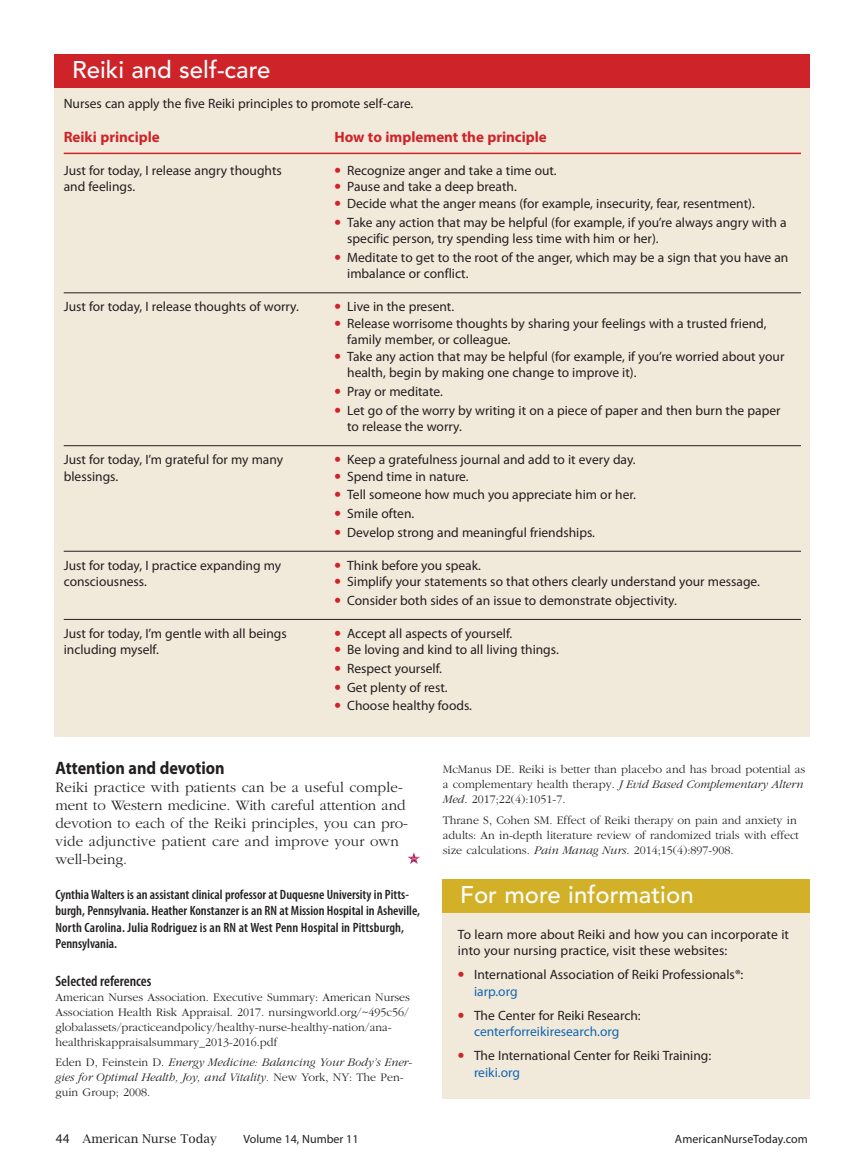
<style>
.page{position:relative;width:864px;height:1175px;background:#fff}
.page>*{position:absolute;margin:0;border:0;box-sizing:border-box;transform-origin:0 0}
.t1{font:500 24px "Avenir";color:#fff}
.t2{font:700 18px "Myriad Pro";color:#231f20;scale:.9 1}
.t3{font:300 15px/18px "Garamond";color:#231f20}
.t4{font:700 15px "Myriad Pro";color:#cf232a}
.t5{font:600 condensed 15px "Myriad Pro";color:#231f20}
.t6{font:13.5px/16.5px "Myriad Pro";color:#231f20}
.t7{font:600 condensed 13.5px/16.5px "Myriad Pro";color:#231f20}
.t8{font:300 12px/15px "Garamond";color:#231f20}
.t9{font:italic 300 12px/15px "Garamond";color:#231f20}
.t10{font:12px "Myriad Pro";letter-spacing:.005em;color:#231f20}
.t11{font:12px "Lucida Bright";color:#231f20}
.s1{font-weight:900;font-size:18px;color:#cf232a}
.s2{font-style:normal}
.s3{font-style:italic}
.s4{color:#1267b3}
.s5{font-family:"Lucida Grande"}
</style>
<div class="page">
<svg style="left:408px;top:852px;width:12px;height:12px"></svg>
<div style="left:443px;top:913px;width:367px;height:186px;background:#f1e9da"></div>
<div style="left:443px;top:879px;width:367px;height:33px;background:#d2b129"></div>
<div style="left:55px;top:88px;width:755px;height:648px;background:#f1e9da"></div>
<hr style="left:64px;top:153px;width:737px;height:1px;background:#cf232a">
<hr style="left:64px;top:292px;width:737px;height:1px;background:#231f20">
<hr style="left:64px;top:445px;width:737px;height:1px;background:#231f20">
<hr style="left:64px;top:551px;width:737px;height:1px;background:#231f20">
<hr style="left:64px;top:619px;width:737px;height:1px;background:#231f20">
<div style="left:55px;top:54px;width:755px;height:34px;background:#cf232a"></div>
<h1 class="t1" style="left:72px;top:60px;width:200px">Reiki and self-care</h1>
<p class="t6" style="left:64px;top:97px;width:351px">Nurses can apply the five Reiki principles to promote self-care.</p>
<p class="t4" style="left:64px;top:131px;width:98px">Reiki principle</p>
<p class="t4" style="left:334px;top:131px;width:214px">How to implement the principle</p>
<p class="t6" style="left:64px;top:163px;width:220px">Just for today, I release angry thoughts</p>
<p class="t6" style="left:334px;top:163px;width:224px"><span class="s1">•</span> Recognize anger and take a time out.</p>
<p class="t6" style="left:64px;top:180px;width:73px">and feelings.</p>
<p class="t6" style="left:334px;top:180px;width:184px"><span class="s1">•</span> Pause and take a deep breath.</p>
<p class="t6" style="left:334px;top:196px;width:422px"><span class="s1">•</span> Decide what the anger means (for example, insecurity, fear, resentment).</p>
<p class="t6" style="left:347px;top:215px;width:441px;text-indent:-13px"><span class="s1">•</span> Take any action that may be helpful (for example, if you’re always angry with a specific person, try spending less time with him or her).</p>
<p class="t6" style="left:347px;top:250px;width:443px;text-indent:-13px"><span class="s1">•</span> Meditate to get to the root of the anger, which may be a sign that you have an imbalance or conflict.</p>
<p class="t6" style="left:64px;top:299px;width:237px">Just for today, I release thoughts of worry.</p>
<p class="t6" style="left:334px;top:299px;width:121px"><span class="s1">•</span> Live in the present.</p>
<p class="t6" style="left:347px;top:316px;width:421px;text-indent:-13px"><span class="s1">•</span> Release worrisome thoughts by sharing your feelings with a trusted friend, family member, or colleague.</p>
<p class="t6" style="left:347px;top:349px;width:439px;text-indent:-13px"><span class="s1">•</span> Take any action that may be helpful (for example, if you’re worried about your health, begin by making one change to improve it).</p>
<p class="t6" style="left:334px;top:384px;width:110px"><span class="s1">•</span> Pray or meditate.</p>
<p class="t6" style="left:347px;top:403px;width:435px;text-indent:-13px"><span class="s1">•</span> Let go of the worry by writing it on a piece of paper and then burn the paper to release the worry.</p>
<p class="t6" style="left:64px;top:452px;width:221px">Just for today, I’m grateful for my many</p>
<p class="t6" style="left:334px;top:452px;width:303px"><span class="s1">•</span> Keep a gratefulness journal and add to it every day.</p>
<p class="t6" style="left:64px;top:469px;width:56px">blessings.</p>
<p class="t6" style="left:334px;top:469px;width:136px"><span class="s1">•</span> Spend time in nature.</p>
<p class="t6" style="left:334px;top:487px;width:303px"><span class="s1">•</span> Tell someone how much you appreciate him or her.</p>
<p class="t6" style="left:334px;top:506px;width:81px"><span class="s1">•</span> Smile often.</p>
<p class="t6" style="left:334px;top:525px;width:262px"><span class="s1">•</span> Develop strong and meaningful friendships.</p>
<p class="t6" style="left:64px;top:558px;width:219px">Just for today, I practice expanding my</p>
<p class="t6" style="left:334px;top:558px;width:148px"><span class="s1">•</span> Think before you speak.</p>
<p class="t6" style="left:64px;top:574px;width:85px">consciousness.</p>
<p class="t6" style="left:334px;top:574px;width:427px"><span class="s1">•</span> Simplify your statements so that others clearly understand your message.</p>
<p class="t6" style="left:334px;top:593px;width:344px"><span class="s1">•</span> Consider both sides of an issue to demonstrate objectivity.</p>
<p class="t6" style="left:64px;top:626px;width:225px">Just for today, I’m gentle with all beings</p>
<p class="t6" style="left:334px;top:626px;width:180px"><span class="s1">•</span> Accept all aspects of yourself.</p>
<p class="t6" style="left:64px;top:642px;width:97px">including myself.</p>
<p class="t6" style="left:334px;top:642px;width:226px"><span class="s1">•</span> Be loving and kind to all living things.</p>
<p class="t6" style="left:334px;top:661px;width:109px"><span class="s1">•</span> Respect yourself.</p>
<p class="t6" style="left:334px;top:680px;width:115px"><span class="s1">•</span> Get plenty of rest.</p>
<p class="t6" style="left:334px;top:698px;width:139px"><span class="s1">•</span> Choose healthy foods.</p>
<h2 class="t2" style="left:56px;top:761px;width:190px">Attention and devotion</h2>
<p class="t3" style="left:56px;top:779px;width:354px">Reiki practice with patients can be a useful comple&shy;ment to Western medicine. With careful attention and devotion to each of the Reiki principles, you can pro&shy;vide adjunctive patient care and improve your own well-being.</p>
<p class="t7" style="left:56px;top:887px;width:366px">Cynthia Walters is an assistant clinical professor at Duquesne University in Pitts&shy;burgh, Pennsylvania. Heather Konstanzer is an RN at Mission Hospital in Asheville, North Carolina. Julia Rodriguez is an RN at West Penn Hospital in Pittsburgh, Pennsylvania.</p>
<p class="t5" style="left:56px;top:975px;width:97px">Selected references</p>
<p class="t8" style="left:56px;top:990px;width:356px">American Nurses Association. Executive Summary: American Nurses Association Health Risk Appraisal. 2017. nursingworld.org/~495c56/ globalassets/practiceandpolicy/healthy-nurse-healthy-nation/ana&shy;healthriskappraisalsummary_2013-2016.pdf</p>
<p class="t9" style="left:56px;top:1056px;width:358px"><span class="s2">Eden D, Feinstein D.</span> Energy Medicine: Balancing Your Body’s Ener&shy;gies for Optimal Health, Joy, and Vitality. <span class="s2">New York, NY: The Pen&shy;guin Group; 2008.</span></p>
<p class="t8" style="left:443px;top:763px;width:364px">McManus DE. Reiki is better than placebo and has broad potential as a complementary health therapy. <span class="s3">J Evid Based Complementary Altern<br>Med</span>. 2017;22(4):1051-7.</p>
<p class="t8" style="left:443px;top:813px;width:358px">Thrane S, Cohen SM. Effect of Reiki therapy on pain and anxiety in adults: An in-depth literature review of randomized trials with effect size calculations. <span class="s3">Pain Manag Nurs</span>. 2014;15(4):897-908.</p>
<h1 class="t1" style="left:460px;top:884px;width:235px">For more information</h1>
<p class="t6" style="left:458px;top:927px;width:333px">To learn more about Reiki and how you can incorporate it into your nursing practice, visit these websites:</p>
<p class="t6" style="left:474px;top:967px;width:271px;text-indent:-16px"><span class="s1">•</span> International Association of Reiki Professionals®: <span class="s4">iarp.org</span></p>
<p class="t6" style="left:458px;top:1008px;width:184px;text-align:center"><span class="s1">•</span> The Center for Reiki Research: <span class="s4">centerforreikiresearch.org</span></p>
<p class="t6" style="left:474px;top:1048px;width:239px;text-indent:-16px"><span class="s1">•</span> The International Center for Reiki Training: <span class="s4">reiki.org</span></p>
<p class="t11" style="left:55px;top:1132px;width:163px"><span class="s5">44</span> American Nurse Today</p>
<p class="t10" style="left:243px;top:1134px;width:117px">Volume 14, Number 11</p>
<p class="t10" style="left:675px;top:1134px;width:135px">AmericanNurseToday.com</p>
</div>
